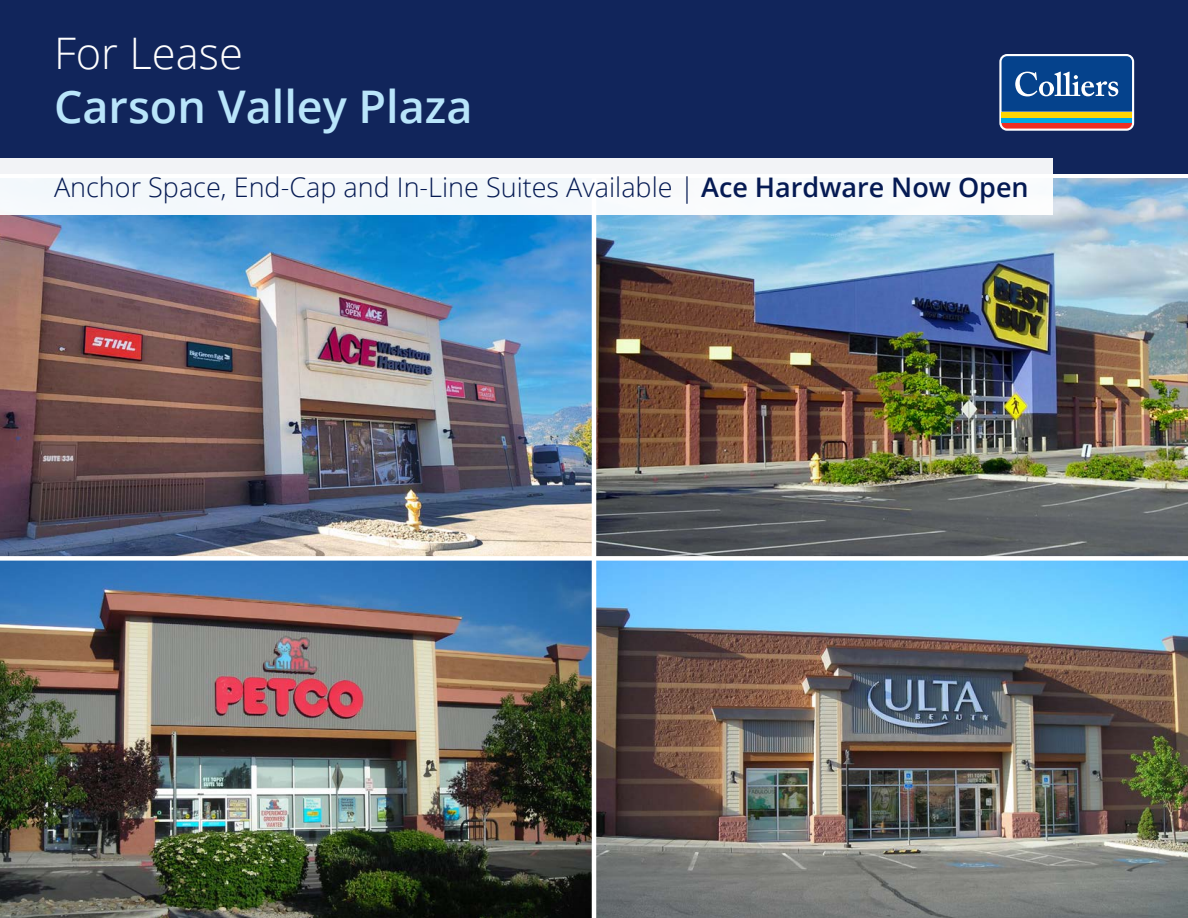
<style>
.page{position:relative;width:1188px;height:918px;background:#fff}
.page>*{position:absolute;margin:0;border:0;box-sizing:border-box;transform-origin:0 0}
.t1{font:600 45px "Open Sans";color:#b9e5fa}
.t2{font:300 43.5px "Open Sans";color:#fff}
.t3{font:300 27px "Open Sans";color:#051a53}
.s1{font-weight:600}
</style>
<div class="page">
<img style="left:596px;top:178px;width:592px;height:378px">
<img style="left:0;top:215px;width:592px;height:341px">
<img style="left:0;top:561px;width:592px;height:357px">
<img style="left:596px;top:561px;width:592px;height:357px">
<div style="left:0;top:0;width:1188px;height:174px;background:#11255b"></div>
<div style="left:0;top:159px;width:1053px;height:56px;background:#f4f8fc"></div>
<svg style="left:999px;top:54px;width:135px;height:77px"></svg>
<div style="left:1002px;top:117px;width:130px;height:6px;background:#00a8e4"></div>
<div style="left:1002px;top:112px;width:130px;height:5px;background:#fed503"></div>
<svg style="left:1002px;top:123px;width:130px;height:6px"></svg>
<svg style="left:1002px;top:56px;width:130px;height:56px;background:#225899"></svg>
<p class="t2" style="left:54px;top:23px;width:190px">For Lease</p>
<p class="t1" style="left:54px;top:76px;width:420px">Carson Valley Plaza</p>
<p class="t3" style="left:54px;top:169px;width:976px">Anchor Space, End-Cap and In-Line Suites Available | <span class="s1">Ace Hardware Now Open</span></p>
</div>
